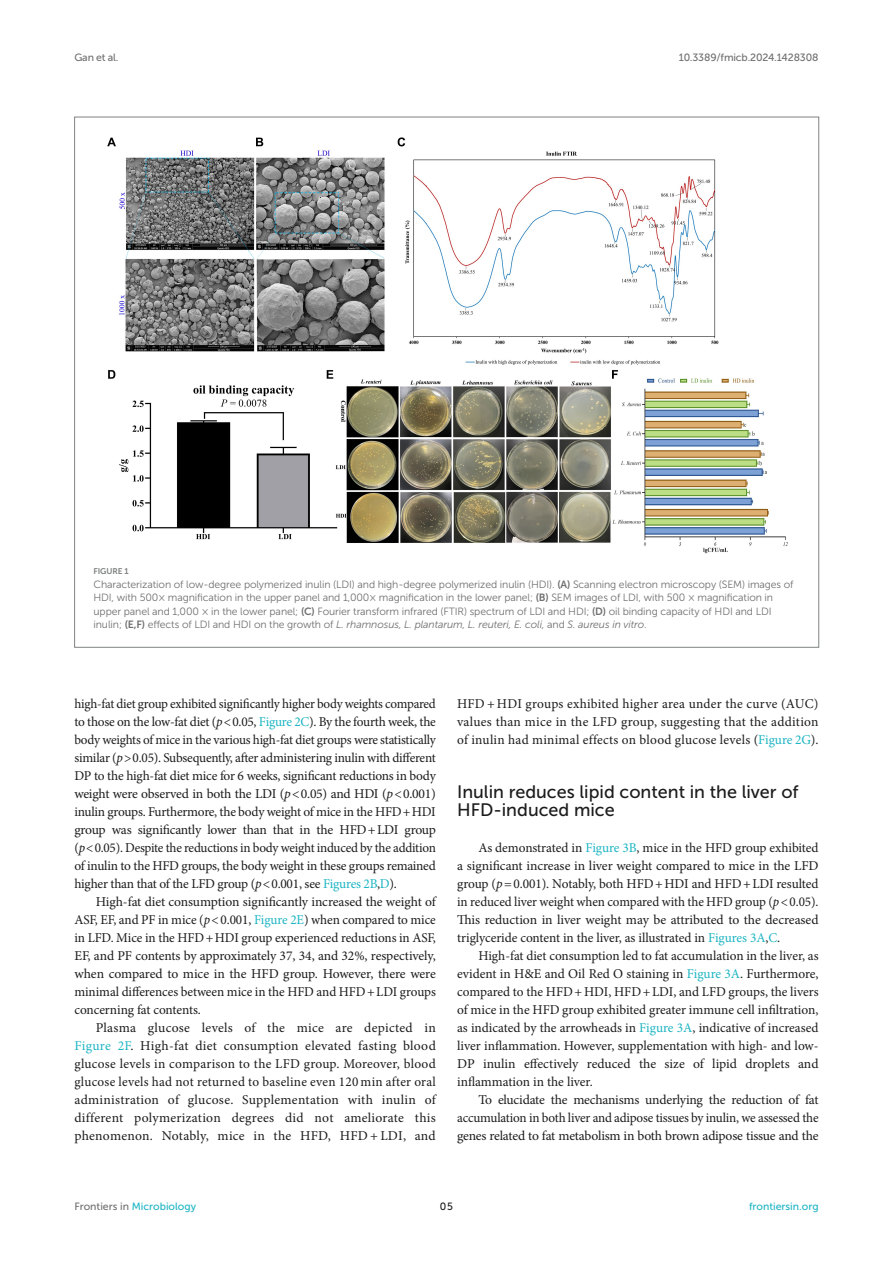
<style>
.page{position:relative;width:893px;height:1263px;background:#fff}
.page>*{position:absolute;margin:0;border:0;box-sizing:border-box;transform-origin:0 0}
.HEAD_2{font:18px/18px "Museo Sans 500";color:#1b1c1b}
.TEXT{font:13.5px/18px "Minion Pro";color:#1b1c1b;text-align:justify}
.TEXT_FLUSH{font:13.5px/18px "Minion Pro";letter-spacing:-.015em;color:#1b1c1b;text-align:justify}
.FIG_LEG{font:10.5px/13.5px "Museo Sans 300";letter-spacing:-.01em;color:#706f70}
.t1{font:10.5px "Museo Sans 500";color:#1db5c3}
.t2{font:10.5px "Museo Sans 500";letter-spacing:-.015em;color:#706f70}
.t3{font:10.5px "Museo Sans 500";color:#1b1c1b}
.FIG_HD{font:8.25px "Museo Sans 700";letter-spacing:-.01em;color:#7e7f7f}
.s1{font-family:"Museo Sans 700"}
.s2{font-style:italic}
.s3{color:#1db5c3}
.s4{color:#706f70}
</style>
<div class="page">
<img style="left:107px;top:137px;width:681px;height:417px">
<p class="t2" style="left:74px;top:51px;width:46px">Gan et al.</p>
<p class="t2" style="left:679px;top:51px;width:141px">10.3389/fmicb.2024.1428308</p>
<p class="FIG_HD" style="left:94px;top:567px;width:37px">FIGURE 1</p>
<p class="FIG_LEG" style="left:94px;top:577px;width:702px">Characterization of low-degree polymerized inulin (LDI) and high-degree polymerized inulin (HDI). <span class="s1">(A)</span> Scanning electron microscopy (SEM) images of HDI, with 500× magnification in the upper panel and 1,000× magnification in the lower panel; <span class="s1">(B)</span> SEM images of LDI, with 500 × magnification in upper panel and 1,000 × in the lower panel; <span class="s1">(C)</span> Fourier transform infrared (FTIR) spectrum of LDI and HDI; <span class="s1">(D)</span> oil binding capacity of HDI and LDI inulin; <span class="s1">(E,F)</span> effects of LDI and HDI on the growth of <span class="s2">L. rhamnosus, L. plantarum, L. reuteri, E. coli,</span> and <span class="s2">S. aureus in vitro</span>.</p>
<p class="TEXT_FLUSH" style="left:74px;top:695px;width:363px">high-fat diet group exhibited significantly higher body weights compared to those on the low-fat diet (<span class="s2">p</span>&lt;0.05, <span class="s3">Figure 2C</span>). By the fourth week, the body weights of mice in the various high-fat diet groups were statistically similar (<span class="s2">p</span>&gt;0.05). Subsequently, after administering inulin with different DP to the high-fat diet mice for 6 weeks, significant reductions in body weight were observed in both the LDI (<span class="s2">p</span>&lt;0.05) and HDI (<span class="s2">p</span>&lt;0.001) inulin groups. Furthermore, the body weight of mice in the HFD+HDI group was significantly lower than that in the HFD+LDI group (<span class="s2">p</span>&lt;0.05). Despite the reductions in body weight induced by the addition of inulin to the HFD groups, the body weight in these groups remained higher than that of the LFD group (<span class="s2">p</span>&lt;0.001, see <span class="s3">Figures 2B</span>,<span class="s3">D</span>).</p>
<p class="TEXT" style="left:74px;top:893px;width:363px;text-indent:21px">High-fat diet consumption significantly increased the weight of ASF, EF, and PF in mice (<span class="s2">p</span>&lt;0.001, <span class="s3">Figure 2E</span>) when compared to mice in LFD. Mice in the HFD+HDI group experienced reductions in ASF, EF, and PF contents by approximately 37, 34, and 32%, respectively, when compared to mice in the HFD group. However, there were minimal differences between mice in the HFD and HFD+LDI groups concerning fat contents.</p>
<p class="TEXT" style="left:74px;top:1019px;width:363px;text-indent:21px">Plasma glucose levels of the mice are depicted in <span class="s3">Figure 2F</span>. High-fat diet consumption elevated fasting blood glucose levels in comparison to the LFD group. Moreover, blood glucose levels had not returned to baseline even 120 min after oral administration of glucose. Supplementation with inulin of different polymerization degrees did not ameliorate this phenomenon. Notably, mice in the HFD, HFD + LDI, and</p>
<p class="TEXT" style="left:457px;top:695px;width:363px">HFD + HDI groups exhibited higher area under the curve (AUC) values than mice in the LFD group, suggesting that the addition of inulin had minimal effects on blood glucose levels (<span class="s3">Figure 2G</span>).</p>
<p class="HEAD_2" style="left:457px;top:783px;width:343px">Inulin reduces lipid content in the liver of<br>HFD-induced mice</p>
<p class="TEXT_FLUSH" style="left:457px;top:839px;width:363px;text-indent:21px">As demonstrated in <span class="s3">Figure 3B</span>, mice in the HFD group exhibited a significant increase in liver weight compared to mice in the LFD group (<span class="s2">p</span>=0.001). Notably, both HFD+HDI and HFD+LDI resulted in reduced liver weight when compared with the HFD group (<span class="s2">p</span>&lt;0.05).<br>This reduction in liver weight may be attributed to the decreased triglyceride content in the liver, as illustrated in <span class="s3">Figures 3A</span>,<span class="s3">C</span>.</p>
<p class="TEXT" style="left:457px;top:947px;width:363px;text-indent:21px">High-fat diet consumption led to fat accumulation in the liver, as evident in H&amp;E and Oil Red O staining in <span class="s3">Figure 3A</span>. Furthermore, compared to the HFD+HDI, HFD+LDI, and LFD groups, the livers of mice in the HFD group exhibited greater immune cell infiltration, as indicated by the arrowheads in <span class="s3">Figure 3A</span>, indicative of increased liver inflammation. However, supplementation with high- and low-DP inulin effectively reduced the size of lipid droplets and inflammation in the liver.</p>
<p class="TEXT" style="left:457px;top:1091px;width:363px;text-indent:21px">To elucidate the mechanisms underlying the reduction of fat accumulation in both liver and adipose tissues by inulin, we assessed the genes related to fat metabolism in both brown adipose tissue and the</p>
<p class="t1" style="left:74px;top:1200px;width:123px"><span class="s4">Frontiers in</span> Microbiology</p>
<p class="t3" style="left:440px;top:1200px;width:14px">05</p>
<p class="t1" style="left:749px;top:1200px;width:71px">frontiersin.org</p>
</div>
